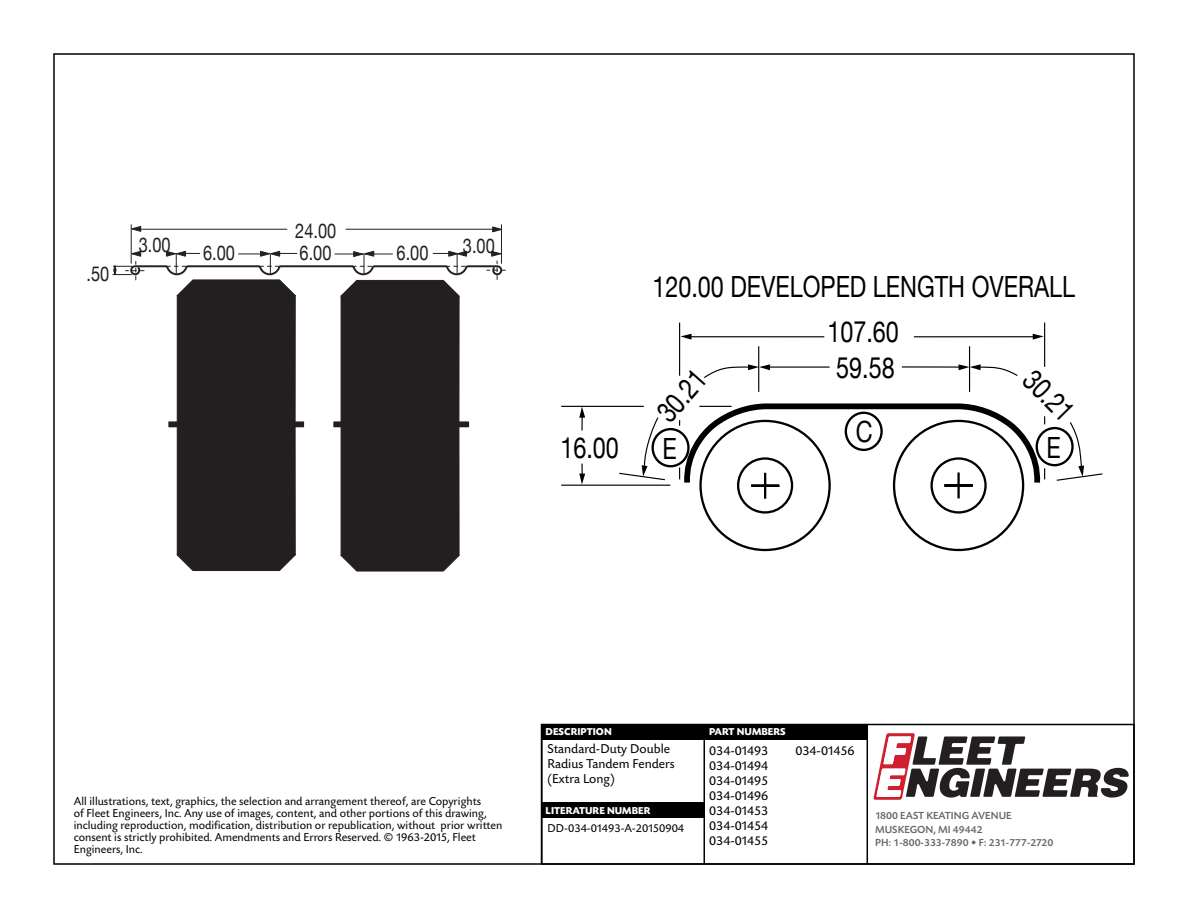
<style>
.page{position:relative;width:1188px;height:918px;background:#fff}
.page>*{position:absolute;margin:0;border:0;box-sizing:border-box;transform-origin:0 0}
.t1{font:29.25px/35.8px "Helvetica Neue";color:#000;text-align:center;scale:.8 1}
.t2{font:20.55px "Helvetica Neue";color:#231f20;scale:.8 1}
.t3{font:13.5px/15px "Today SB";color:#000}
.t4{font:12px/12px "Today SB";color:#000}
.t5{font:500 10.8px/13.5px "Today SB";color:#64686d}
.t6{font:700 10.5px "Today SB";color:#fff}
</style>
<div class="page">
<svg style="left:874px;top:733px;width:255px;height:67px"></svg>
<div style="left:541px;top:724px;width:594px;height:141px;border:2px solid #000"></div>
<div style="left:541px;top:724px;width:163px;height:15px;background:#000"></div>
<div style="left:705px;top:724px;width:163px;height:15px;background:#000"></div>
<div style="left:541px;top:802px;width:163px;height:16px;background:#000"></div>
<hr style="left:541px;top:724px;width:1px;height:140px;background:#000">
<hr style="left:704px;top:724px;width:1px;height:140px;background:#000">
<hr style="left:867px;top:724px;width:1px;height:140px;background:#000">
<svg style="left:130px;top:226px;width:11px;height:6px"></svg>
<hr style="left:131px;top:225px;width:1px;height:38px;background:#231f20">
<hr style="left:501px;top:225px;width:1px;height:38px;background:#231f20">
<svg style="left:492px;top:226px;width:11px;height:6px"></svg>
<hr style="left:141px;top:229px;width:146px;height:1px;background:#231f20">
<hr style="left:346px;top:229px;width:146px;height:1px;background:#231f20">
<svg style="left:176px;top:53px;width:120px;height:812px"></svg>
<svg style="left:340px;top:53px;width:120px;height:812px"></svg>
<svg style="left:113px;top:251px;width:392px;height:320px"></svg>
<hr style="left:679px;top:323px;width:1px;height:53px;background:#000">
<hr style="left:1044px;top:323px;width:1px;height:44px;background:#000">
<hr style="left:758px;top:346px;width:1px;height:46px;background:#000">
<hr style="left:969px;top:346px;width:1px;height:46px;background:#000">
<hr style="left:561px;top:485px;width:109px;height:1px;background:#000">
<hr style="left:561px;top:406px;width:83px;height:1px;background:#000">
<svg style="left:579px;top:407px;width:6px;height:24px"></svg>
<svg style="left:579px;top:464px;width:6px;height:21px"></svg>
<svg style="left:681px;top:334px;width:11px;height:6px"></svg>
<hr style="left:689px;top:336px;width:135px;height:1px;background:#000">
<svg style="left:1033px;top:334px;width:11px;height:6px"></svg>
<hr style="left:914px;top:336px;width:122px;height:1px;background:#000">
<hr style="left:767px;top:366px;width:63px;height:2px;background:#000">
<svg style="left:704px;top:364px;width:66px;height:15px"></svg>
<svg style="left:901px;top:364px;width:117px;height:13px"></svg>
<svg style="left:1055px;top:422px;width:48px;height:59px"></svg>
<svg style="left:619px;top:417px;width:47px;height:64px"></svg>
<svg style="left:679px;top:403px;width:366px;height:86px"></svg>
<div style="left:932px;top:459px;width:54px;height:53px;background:#fff;border-radius:50%"></div>
<div style="left:930px;top:457px;width:57px;height:57px;border:2px solid #000;border-radius:50%"></div>
<div style="left:738px;top:459px;width:54px;height:53px;background:#fff;border-radius:50%"></div>
<div style="left:737px;top:457px;width:56px;height:57px;border:2px solid #000;border-radius:50%"></div>
<hr style="left:751px;top:485px;width:28px;height:2px;background:#000">
<hr style="left:764px;top:473px;width:2px;height:26px;background:#000">
<hr style="left:944px;top:484px;width:29px;height:3px;background:#000">
<hr style="left:957px;top:473px;width:3px;height:25px;background:#000">
<div style="left:652px;top:428px;width:38px;height:39px;border:2px solid #000;border-radius:50%"></div>
<div style="left:1036px;top:427px;width:38px;height:39px;border:2px solid #000;border-radius:50%"></div>
<div style="left:845px;top:412px;width:38px;height:39px;border:2px solid #000;border-radius:50%"></div>
<h2 class="t2" style="left:87px;top:259px;width:30px">.50</h2>
<h2 class="t2" style="left:139px;top:230px;width:41px">3.00</h2>
<h2 class="t2" style="left:295px;top:216px;width:53px">24.00</h2>
<h2 class="t2" style="left:203px;top:238px;width:41px">6.00</h2>
<h2 class="t2" style="left:300px;top:238px;width:41px">6.00</h2>
<h2 class="t2" style="left:397px;top:238px;width:41px">6.00</h2>
<h2 class="t2" style="left:463px;top:231px;width:41px">3.00</h2>
<h1 class="t1" style="left:560px;top:431px;width:75px">16.00</h1>
<h1 class="t1" style="left:652px;top:270px;width:530px">120.00 DEVELOPED LENGTH OVERALL</h1>
<h1 class="t1" style="left:827px;top:315px;width:91px">107.60<br>59.58</h1>
<h1 class="t1" style="left:650px;top:406px;width:75px;rotate:-48deg">30.21</h1>
<h1 class="t1" style="left:1040px;top:363px;width:75px;rotate:46deg">30.21</h1>
<h1 class="t1" style="left:663px;top:432px;width:19px">E</h1>
<h1 class="t1" style="left:1047px;top:431px;width:19px">E</h1>
<h1 class="t1" style="left:856px;top:416px;width:23px">C</h1>
<p class="t4" style="left:74px;top:796px;width:430px">All illustrations, text, graphics, the selection and arrangement thereof, are Copyrights<br>of Fleet Engineers, Inc. Any use of images, content, and other portions of this drawing, including reproduction, modification, distribution or republication, without prior written consent is strictly prohibited. Amendments and Errors Reserved. © 1963-2015, Fleet Engineers, Inc.</p>
<p class="t6" style="left:546px;top:726px;width:68px">DESCRIPTION</p>
<p class="t6" style="left:709px;top:726px;width:78px">PART NUMBERS</p>
<p class="t3" style="left:548px;top:742px;width:129px">Standard-Duty Double<br>Radius Tandem Fenders (Extra Long)</p>
<p class="t3" style="left:709px;top:744px;width:61px;text-align:justify">034-01493<br>034-01494<br>034-01495<br>034-01496<br>034-01453<br>034-01454<br>034-01455</p>
<p class="t3" style="left:795px;top:744px;width:61px">034-01456</p>
<p class="t6" style="left:546px;top:805px;width:107px">LITERATURE NUMBER</p>
<p class="t4" style="left:548px;top:823px;width:138px">DD-034-01493-A-20150904</p>
<p class="t5" style="left:875px;top:809px;width:180px">1800 EAST KEATING AVENUE<br>MUSKEGON, MI 49442<br>PH: 1-800-333-7890 • F: 231-777-2720</p>
</div>
